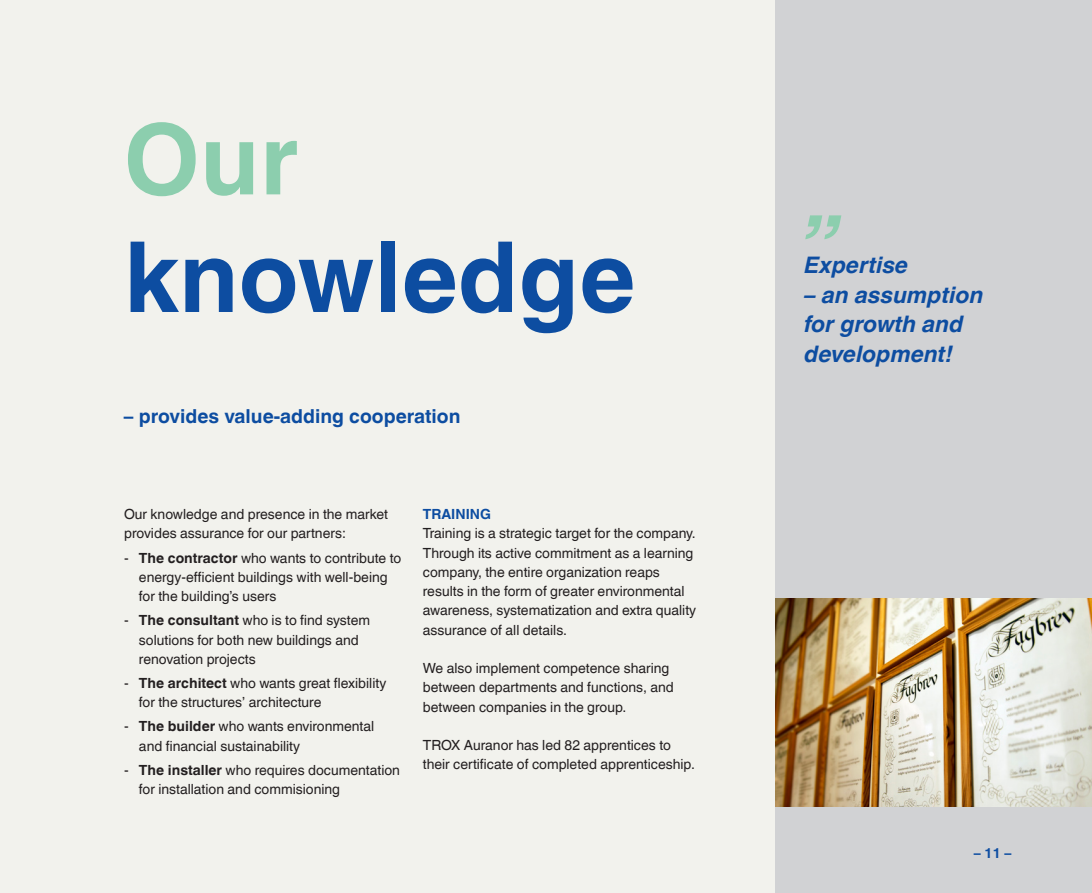
<style>
.page{position:relative;width:1092px;height:893px;background:#fff}
.page>*{position:absolute;margin:0;border:0;box-sizing:border-box;transform-origin:0 0}
.Tittel_stor_blå{font:700 98px/117.6px "TROX Helvetica";color:#0d4da1}
.Ingress{font:italic 700 87.5px "TROX Helvetica";color:#8cceae}
.Ingress-2{font:italic 700 22.75px/29.8px "TROX Helvetica";color:#0d4da1}
.Ingress-3{font:700 19.25px "TROX Helvetica";color:#0d4da1}
.Brødtekst{font:14px/19.2px "TROX Helvetica";color:#231f20}
.t1{font:700 14px "TROX Helvetica";color:#0d4da1}
.s1{color:#8cceae}
.s2{font-weight:700}
.s3{font-weight:700;color:#0d4da1}
</style>
<div class="page">
<div style="left:0;top:0;width:1091px;height:893px;background:#f2f2ed"></div>
<div style="left:775px;top:0;width:316px;height:893px;background:#d1d2d4"></div>
<img style="left:775px;top:599px;width:316px;height:208px">
<p class="Tittel_stor_blå" style="left:124px;top:102px;width:513px"><span class="s1">Our </span>knowledge</p>
<p class="Ingress-3" style="left:124px;top:405px;width:338px">– provides value-adding cooperation</p>
<p class="Brødtekst" style="left:124px;top:505px;width:265px">Our knowledge and presence in the market provides assurance for our partners:</p>
<p class="Brødtekst" style="left:139px;top:548px;width:264px;text-indent:-15px">- <span class="s2">The contractor</span> who wants to contribute to energy-efficient buildings with well-being for the building’s users</p>
<p class="Brødtekst" style="left:139px;top:611px;width:233px;text-indent:-15px">- <span class="s2">The consultant</span> who is to find system solutions for both new buildings and renovation projects</p>
<p class="Brødtekst" style="left:139px;top:673px;width:249px;text-indent:-15px">- <span class="s2">The architect</span> who wants great flexibility for the structures’ architecture</p>
<p class="Brødtekst" style="left:139px;top:717px;width:237px;text-indent:-15px">- <span class="s2">The builder</span> who wants environmental and financial sustainability</p>
<p class="Brødtekst" style="left:139px;top:760px;width:262px;text-indent:-15px">- <span class="s2">The installer</span> who requires documentation for installation and commisioning</p>
<p class="Brødtekst" style="left:423px;top:505px;width:275px"><span class="s3">TRAINING<br></span>Training is a strategic target for the company.<br>Through its active commitment as a learning company, the entire organization reaps results in the form of greater environmental awareness, systematization and extra quality assurance of all details.</p>
<p class="Brødtekst" style="left:423px;top:659px;width:252px">We also implement competence sharing between departments and functions, and between companies in the group.</p>
<p class="Brødtekst" style="left:423px;top:736px;width:273px">TROX Auranor has led 82 apprentices to their certificate of completed apprenticeship.</p>
<p class="Ingress" style="left:796px;top:197px;width:43px">”</p>
<p class="Ingress-2" style="left:804px;top:250px;width:105px">Expertise</p>
<p class="Ingress-2" style="left:804px;top:280px;width:180px">– an assumption for growth and development!</p>
<p class="t1" style="left:973px;top:845px;width:39px">– 11 –</p>
</div>
